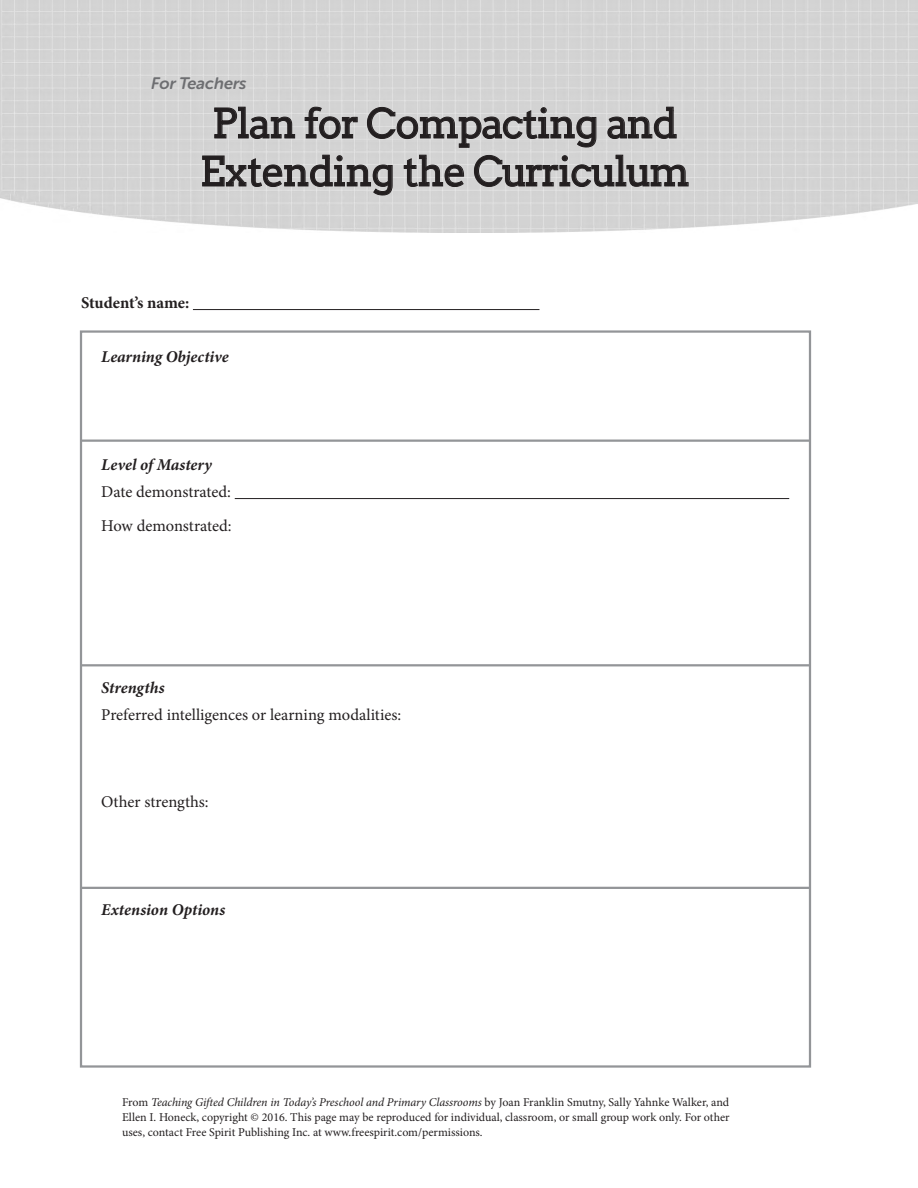
<style>
.page{position:relative;width:918px;height:1188px;background:#fff}
.page>*{position:absolute;margin:0;border:0;box-sizing:border-box;transform-origin:0 0}
.t1{font:40.5px/48px "Twentytwelve Slab";letter-spacing:-.02em;color:#231f20}
.t2{font:16.5px/33.8px "Minion Pro";color:#231f20}
.t3{font:italic 700 16.5px "Minion Pro";color:#231f20}
.t4{font:700 16.5px "Minion Pro";letter-spacing:-.005em;color:#231f20}
.t5{font:italic 16.5px "Museo Sans Rounded 700";color:#6d6e71}
.t6{font:12px/15px "Minion Pro";color:#231f20;text-align:justify}
.s1{font-style:italic}
</style>
<div class="page">
<img style="left:0;top:0;width:918px;height:233px">
<svg style="left:214px;top:106px;width:81px;height:33px;background:#b3b2b2"></svg>
<svg style="left:304px;top:106px;width:54px;height:33px;background:#b5b4b5"></svg>
<svg style="left:367px;top:107px;width:230px;height:41px;background:#bab9b9"></svg>
<svg style="left:607px;top:106px;width:70px;height:33px;background:#b4b3b4"></svg>
<svg style="left:202px;top:154px;width:191px;height:42px;background:#bab9b9"></svg>
<svg style="left:404px;top:154px;width:60px;height:33px;background:#b3b2b3"></svg>
<svg style="left:474px;top:154px;width:215px;height:33px;background:#b6b6b6"></svg>
<hr style="left:193px;top:309px;width:346px;height:1px;background:#231f20">
<hr style="left:235px;top:498px;width:554px;height:1px;background:#231f20">
<hr style="left:81px;top:440px;width:728px;height:2px;background:#939598">
<hr style="left:81px;top:664px;width:728px;height:2px;background:#939598">
<hr style="left:81px;top:887px;width:728px;height:2px;background:#939598">
<h2 class="t5" style="left:151px;top:74px;width:97px">For Teachers</h2>
<h1 class="t1" style="left:200px;top:100px;width:491px">Plan for Compacting and<br>Extending the Curriculum</h1>
<h2 class="t4" style="left:81px;top:291px;width:110px">Student’s name:</h2>
<h2 class="t3" style="left:101px;top:345px;width:129px">Learning Objective</h2>
<h2 class="t3" style="left:101px;top:453px;width:112px">Level of Mastery</h2>
<h2 class="t2" style="left:101px;top:475px;width:132px">Date demonstrated:<br>How demonstrated:</h2>
<h2 class="t3" style="left:101px;top:676px;width:65px">Strengths</h2>
<h2 class="t2" style="left:101px;top:698px;width:302px">Preferred intelligences or learning modalities:</h2>
<h2 class="t2" style="left:101px;top:785px;width:109px">Other strengths:</h2>
<h2 class="t3" style="left:101px;top:898px;width:126px">Extension Options</h2>
<p class="t6" style="left:122px;top:1095px;width:609px">From <span class="s1">Teaching Gifted Children in Today’s Preschool and Primary Classrooms</span> by Joan Franklin Smutny, Sally Yahnke Walker, and Ellen I. Honeck, copyright © 2016. This page may be reproduced for individual, classroom, or small group work only. For other uses, contact Free Spirit Publishing Inc. at www.freespirit.com/permissions.</p>
</div>
